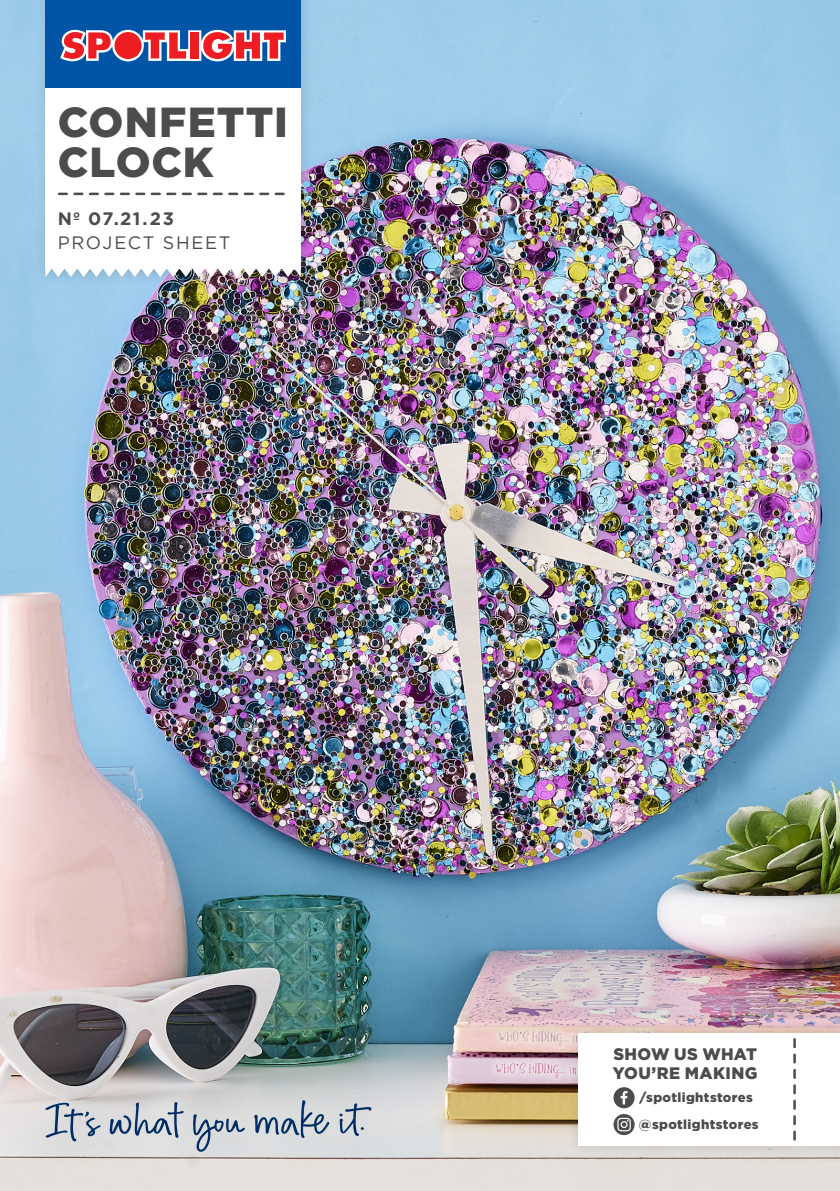
<style>
.page{position:relative;width:840px;height:1191px;background:#fff}
.page>*{position:absolute;margin:0;border:0;box-sizing:border-box;transform-origin:0 0}
.t1{font:900 42px/40px "Gotham";letter-spacing:.02em;color:#4b4c4d}
.t2{font:18px/24px "Gotham";letter-spacing:.095em;color:#4b4c4d}
.t3{font:900 16.6px/19.4px "Gotham";letter-spacing:.02em;color:#4b4c4d}
.t4{font:900 13px/26.8px "Gotham";letter-spacing:.025em;color:#4b4c4d}
.s1{font-weight:700}
</style>
<div class="page">
<img style="left:0;top:0;width:839px;height:1191px">
<div style="left:566px;top:1022px;width:273px;height:137px;background:#231f20;opacity:.15"></div>
<div style="left:577px;top:1033px;width:262px;height:112px;background:#fff"></div>
<svg style="left:793px;top:1039px;width:2px;height:100px"></svg>
<div style="left:613px;top:1087px;width:21px;height:21px;background:#4b4c4d;border-radius:50%"></div>
<svg style="left:620px;top:1091px;width:7px;height:13px"></svg>
<svg style="left:613px;top:1114px;width:21px;height:21px"></svg>
<svg style="left:617px;top:1117px;width:13px;height:14px"></svg>
<svg style="left:193px;top:1114px;width:52px;height:37px;background:#afb8c5"></svg>
<svg style="left:45px;top:1102px;width:56px;height:39px;background:#b5bcc6"></svg>
<svg style="left:109px;top:1102px;width:74px;height:35px;background:#aeb7c3"></svg>
<svg style="left:339px;top:1103px;width:32px;height:33px"></svg>
<svg style="left:254px;top:1100px;width:75px;height:38px;background:#afb9c4"></svg>
<div style="left:34px;top:0;width:280px;height:288px;background:#231f20;opacity:.15"></div>
<div style="left:45px;top:0;width:255px;height:89px;background:#0154a6"></div>
<svg style="left:60px;top:30px;width:226px;height:31px;background:#c77082"></svg>
<svg style="left:45px;top:269px;width:255px;height:8px"></svg>
<div style="left:45px;top:89px;width:255px;height:180px;background:#fff"></div>
<svg style="left:59px;top:193px;width:224px;height:2px"></svg>
<p class="t1" style="left:58px;top:102px;width:231px">CONFETTI<br>CLOCK</p>
<p class="t2" style="left:58px;top:206px;width:174px"><span class="s1">Nº 07.21.23<br></span>PROJECT SHEET</p>
<p class="t3" style="left:612px;top:1043px;width:146px">SHOW US WHAT<br>YOU’RE MAKING</p>
<p class="t4" style="left:638px;top:1084px;width:121px">/spotlightstores @spotlightstores</p>
</div>
